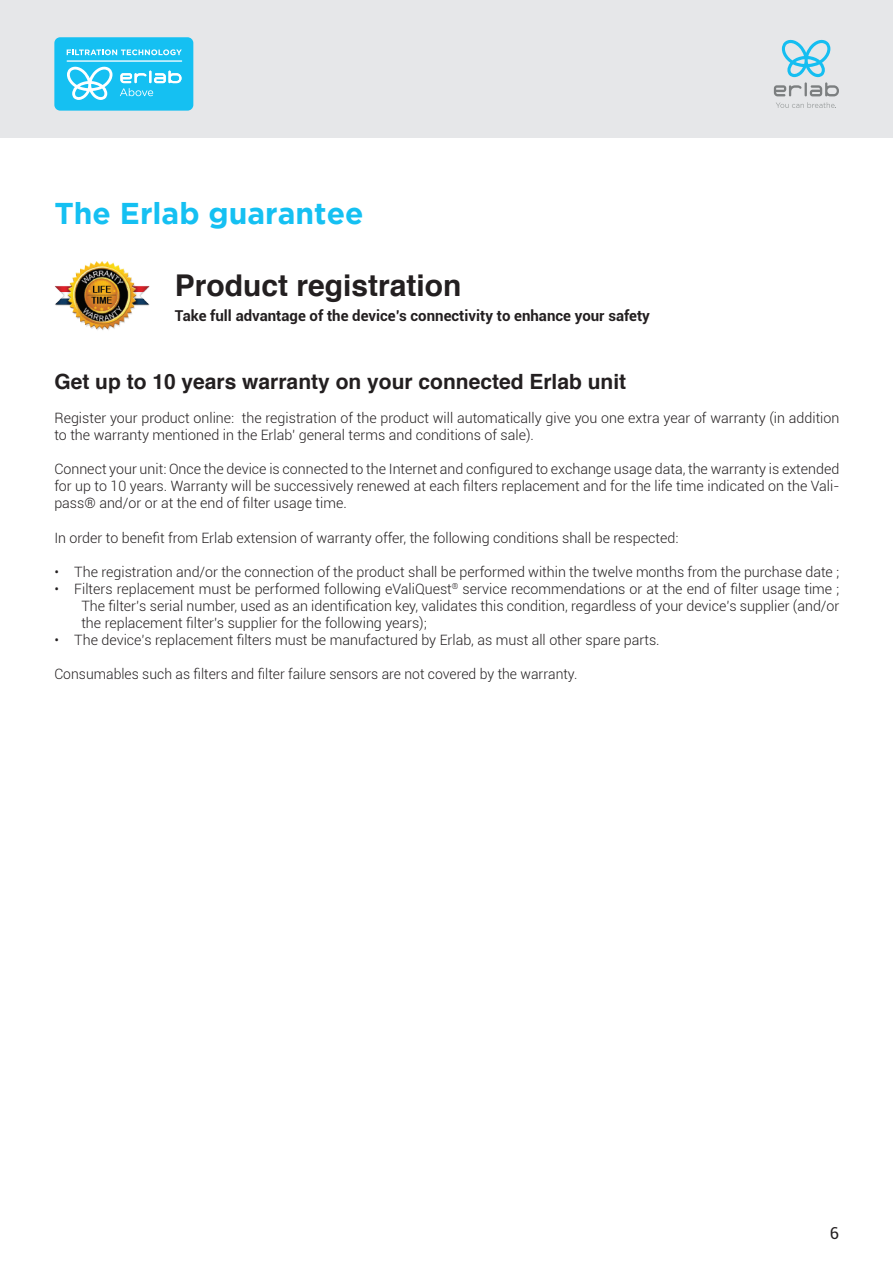
<style>
.page{position:relative;width:893px;height:1263px;background:#fff}
.page>*{position:absolute;margin:0;border:0;box-sizing:border-box;transform-origin:0 0}
.t1{font:700 30px "Helvetica";color:#231f20}
.t2{font:700 30px "Gotham";color:#15c0f2}
.t3{font:700 21px "Helvetica";color:#231f20}
.t4{font:16.5px "Roboto";color:#231f20}
.t5{font:700 15px "Roboto";color:#231f20}
.t6{font:300 14.25px/17.1px "Roboto";color:#231f20;text-align:justify}
</style>
<div class="page">
<div style="left:0;top:0;width:893px;height:138px;background:#e6e7e9"></div>
<svg style="left:776px;top:102px;width:60px;height:6px"></svg>
<svg style="left:774px;top:39px;width:65px;height:57px"></svg>
<div style="left:54px;top:37px;width:139px;height:74px;background:#15c0f2;border-radius:6px"></div>
<svg style="left:67px;top:49px;width:115px;height:6px"></svg>
<hr style="left:67px;top:60px;width:115px;height:2px;background:#fff">
<svg style="left:120px;top:71px;width:61px;height:25px"></svg>
<svg style="left:67px;top:66px;width:46px;height:34px"></svg>
<img style="left:55px;top:261px;width:95px;height:69px">
<h1 class="t2" style="left:54px;top:196px;width:311px">The Erlab guarantee</h1>
<h1 class="t1" style="left:175px;top:261px;width:288px">Product registration</h1>
<p class="t5" style="left:175px;top:305px;width:477px">Take full advantage of the device’s connectivity to enhance your safety</p>
<h2 class="t3" style="left:54px;top:364px;width:573px">Get up to 10 years warranty on your connected Erlab unit</h2>
<p class="t6" style="left:54px;top:409px;width:786px">Register your product online: the registration of the product will automatically give you one extra year of warranty (in addition to the warranty mentioned in the Erlab’ general terms and conditions of sale).</p>
<p class="t6" style="left:54px;top:460px;width:786px">Connect your unit: Once the device is connected to the Internet and configured to exchange usage data, the warranty is extended for up to 10 years. Warranty will be successively renewed at each filters replacement and for the life time indicated on the Vali&shy;pass® and/or or at the end of filter usage time.</p>
<p class="t6" style="left:54px;top:528px;width:625px">In order to benefit from Erlab extension of warranty offer, the following conditions shall be respected:</p>
<p class="t6" style="left:54px;top:563px;width:786px">• The registration and/or the connection of the product shall be performed within the twelve months from the purchase date ;</p>
<p class="t6" style="left:81px;top:580px;width:759px;text-indent:-27px">• Filters replacement must be performed following eValiQuest<sup>®</sup> service recommendations or at the end of filter usage time ; The filter’s serial number, used as an identification key, validates this condition, regardless of your device’s supplier (and/or the replacement filter’s supplier for the following years);</p>
<p class="t6" style="left:54px;top:631px;width:607px">• The device’s replacement filters must be manufactured by Erlab, as must all other spare parts.</p>
<p class="t6" style="left:54px;top:665px;width:524px">Consumables such as filters and filter failure sensors are not covered by the warranty.</p>
<p class="t4" style="left:830px;top:1222px;width:11px">6</p>
</div>
